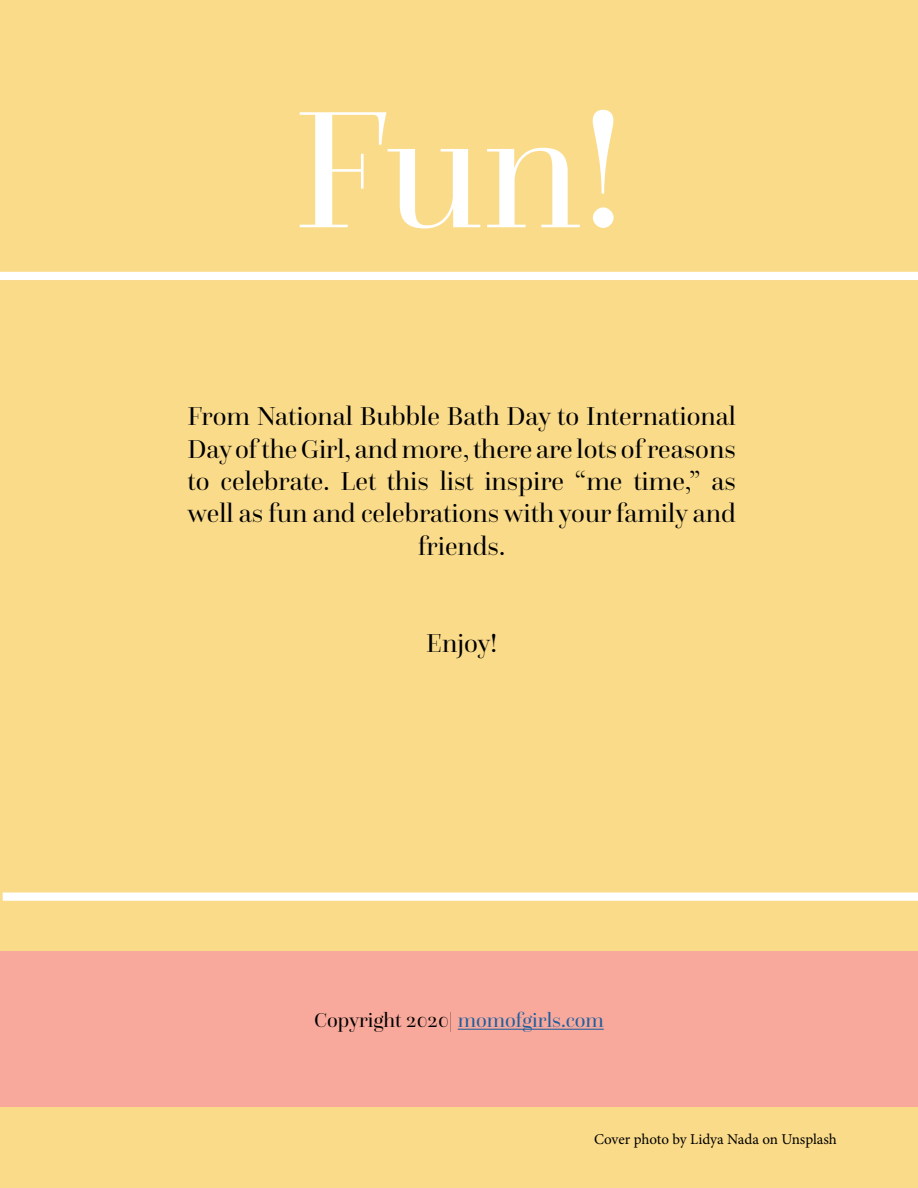
<style>
.page{position:relative;width:918px;height:1188px;background:#fadb8a}
.page>*{position:absolute;margin:0;border:0;box-sizing:border-box;transform-origin:0 0}
.t1{font:174px "Questa Grande";color:#fff}
.t2{font:27px/32.4px "Questa Grande";color:#000101;text-align:center}
.t3{font:21px "Questa Grande";color:#000}
.t4{font:15px "Minion Pro";letter-spacing:-.005em;color:#000}
.s1{color:#215e9e}
</style>
<div class="page">
<div style="left:0;top:952px;width:918px;height:155px;background:#f8a99b"></div>
<div style="left:1px;top:273px;width:916px;height:6px;background:#fff"></div>
<div style="left:0;top:272px;width:918px;height:8px;border:2px solid #fff"></div>
<svg style="left:3px;top:893px;width:915px;height:8px;background:#fefdfb"></svg>
<hr style="left:458px;top:1029px;width:146px;height:1px;background:#215e9e">
<h1 class="t1" style="left:294px;top:66px;width:332px">Fun!</h1>
<p class="t2" style="left:188px;top:400px;width:550px">From National Bubble Bath Day to International Day of the Girl, and more, there are lots of reasons to celebrate. Let this list inspire “me time,” as well as fun and celebrations with your family and friends.</p>
<p class="t2" style="left:426px;top:627px;width:72px">Enjoy!</p>
<p class="t3" style="left:314px;top:1008px;width:291px">Copyright 2020| <span class="s1">momofgirls.com</span></p>
<p class="t4" style="left:594px;top:1129px;width:244px">Cover photo by Lidya Nada on Unsplash</p>
</div>
